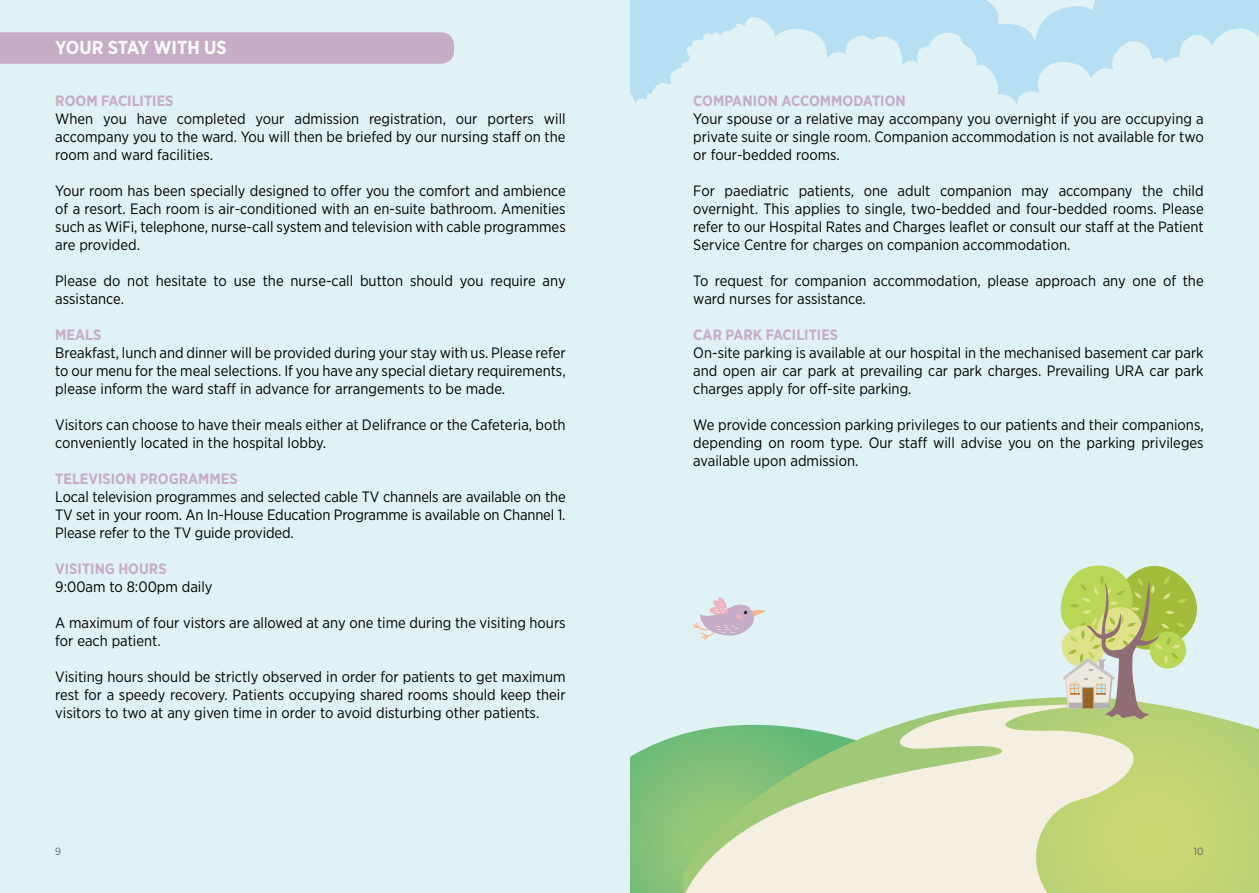
<style>
.page{position:relative;width:1259px;height:893px;background:#e0f2f3}
.page>*{position:absolute;margin:0;border:0;box-sizing:border-box;transform-origin:0 0}
.t1{font:700 18.75px "Gotham Narrow";color:#fff}
.t2{font:15px/18px "Gotham Narrow";color:#000;text-align:justify}
.t3{font:700 15px "Gotham Narrow";color:#c7acc6}
.t4{font:10.5px "Gotham Narrow";color:#636466}
</style>
<div class="page">
<svg style="left:630px;top:743px;width:26px;height:150px;background:#7fc07d"></svg>
<svg style="left:1009px;top:697px;width:250px;height:196px;background:#c3d67c"></svg>
<svg style="left:656px;top:701px;width:485px;height:192px;background:#cedfb7"></svg>
<svg style="left:1060px;top:565px;width:139px;height:154px"></svg>
<svg style="left:630px;top:0;width:629px;height:8px;fill:#b7dff3"></svg>
<svg style="left:630px;top:8px;width:629px;height:96px"></svg>
<svg style="left:693px;top:597px;width:72px;height:43px"></svg>
<div style="left:0;top:32px;width:454px;height:32px;background:#c7acc6"></div>
<p class="t1" style="left:55px;top:35px;width:173px">YOUR STAY WITH US</p>
<p class="t3" style="left:55px;top:91px;width:120px">ROOM FACILITIES</p>
<p class="t2" style="left:55px;top:109px;width:512px">When you have completed your admission registration, our porters will accompany you to the ward. You will then be briefed by our nursing staff on the room and ward facilities.</p>
<p class="t2" style="left:55px;top:181px;width:512px">Your room has been specially designed to offer you the comfort and ambience of a resort. Each room is air-conditioned with an en-suite bathroom. Amenities such as WiFi, telephone, nurse-call system and television with cable programmes are provided.</p>
<p class="t2" style="left:55px;top:271px;width:512px">Please do not hesitate to use the nurse-call button should you require any assistance.</p>
<p class="t3" style="left:55px;top:325px;width:48px">MEALS</p>
<p class="t2" style="left:55px;top:343px;width:512px">Breakfast, lunch and dinner will be provided during your stay with us. Please refer to our menu for the meal selections. If you have any special dietary requirements, please inform the ward staff in advance for arrangements to be made.</p>
<p class="t2" style="left:55px;top:415px;width:512px">Visitors can choose to have their meals either at Delifrance or the Cafeteria, both conveniently located in the hospital lobby.</p>
<p class="t3" style="left:55px;top:469px;width:184px">TELEVISION PROGRAMMES</p>
<p class="t2" style="left:55px;top:487px;width:512px">Local television programmes and selected cable TV channels are available on the TV set in your room. An In-House Education Programme is available on Channel 1.<br>Please refer to the TV guide provided.</p>
<p class="t3" style="left:55px;top:559px;width:113px">VISITING HOURS</p>
<p class="t2" style="left:55px;top:577px;width:159px">9:00am to 8:00pm daily</p>
<p class="t2" style="left:55px;top:613px;width:512px">A maximum of four vistors are allowed at any one time during the visiting hours for each patient.</p>
<p class="t2" style="left:55px;top:667px;width:512px">Visiting hours should be strictly observed in order for patients to get maximum rest for a speedy recovery. Patients occupying shared rooms should keep their visitors to two at any given time in order to avoid disturbing other patients.</p>
<p class="t3" style="left:693px;top:91px;width:214px">COMPANION ACCOMMODATION</p>
<p class="t2" style="left:693px;top:109px;width:512px">Your spouse or a relative may accompany you overnight if you are occupying a private suite or single room. Companion accommodation is not available for two or four-bedded rooms.</p>
<p class="t2" style="left:693px;top:181px;width:512px">For paediatric patients, one adult companion may accompany the child overnight. This applies to single, two-bedded and four-bedded rooms. Please refer to our Hospital Rates and Charges leaflet or consult our staff at the Patient Service Centre for charges on companion accommodation.</p>
<p class="t2" style="left:693px;top:271px;width:512px">To request for companion accommodation, please approach any one of the ward nurses for assistance.</p>
<p class="t3" style="left:693px;top:325px;width:146px">CAR PARK FACILITIES</p>
<p class="t2" style="left:693px;top:343px;width:512px">On-site parking is available at our hospital in the mechanised basement car park and open air car park at prevailing car park charges. Prevailing URA car park charges apply for off-site parking.</p>
<p class="t2" style="left:693px;top:415px;width:512px">We provide concession parking privileges to our patients and their companions, depending on room type. Our staff will advise you on the parking privileges available upon admission.</p>
<p class="t4" style="left:55px;top:844px;width:7px">9</p>
<p class="t4" style="left:1194px;top:844px;width:11px">10</p>
</div>
